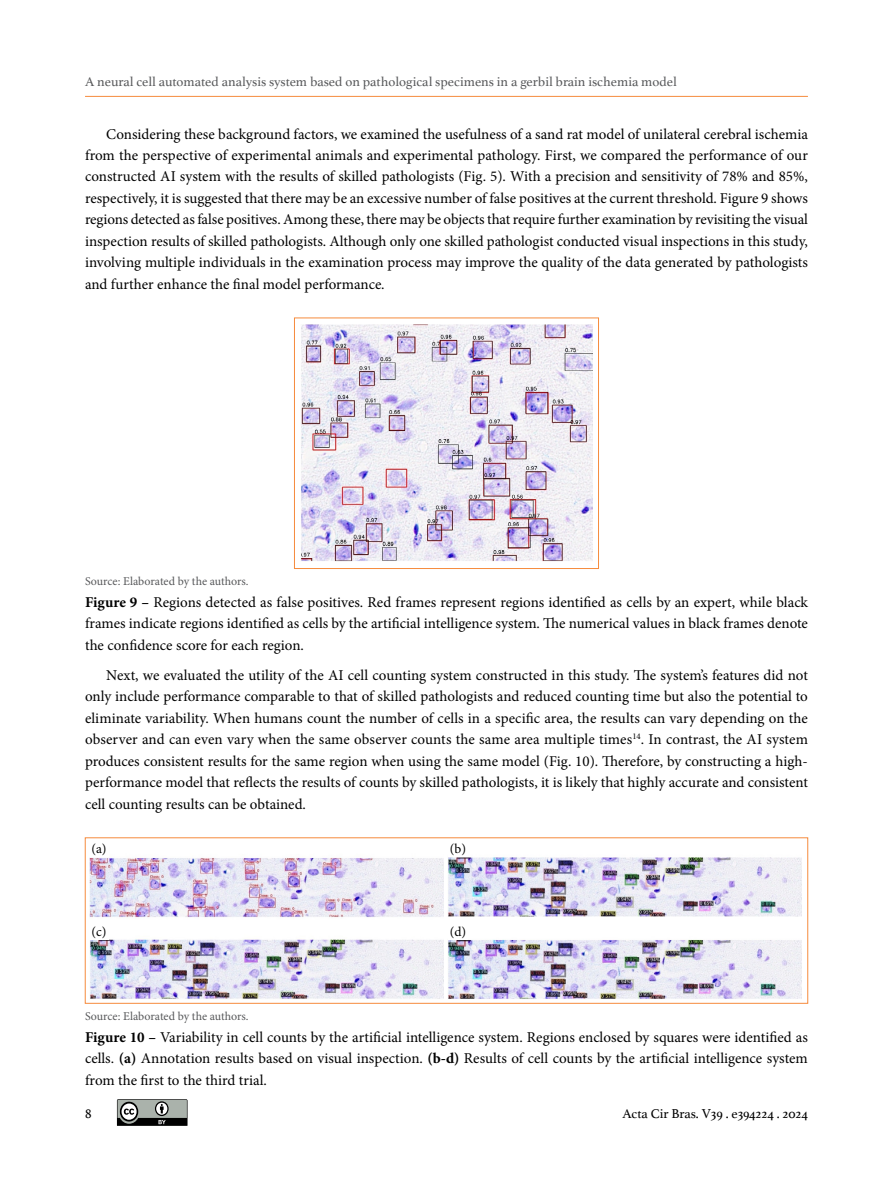
<style>
.page{position:relative;width:893px;height:1191px;background:#fff}
.page>*{position:absolute;margin:0;border:0;box-sizing:border-box;transform-origin:0 0}
.t1{font:15px/21.5px "Minion Pro";color:#000;text-align:justify}
.t2{font:13.5px "Athelas";color:#58595b}
.t3{font:13.5px "Athelas";color:#000}
.t4{font:13.5px "Minion Pro";color:#000}
.t5{font:12px "Minion Pro";letter-spacing:-.005em;color:#58595b}
.s1{font-weight:700}
</style>
<div class="page">
<svg style="left:117px;top:1099px;width:71px;height:27px;background:#757975"></svg>
<hr style="left:85px;top:96px;width:723px;height:1px;background:#f68b3d">
<img style="left:300px;top:325px;width:293px;height:236px">
<div style="left:294px;top:318px;width:305px;height:250px;border:1px solid #f68b3d"></div>
<img style="left:89px;top:857px;width:355px;height:61px">
<img style="left:90px;top:939px;width:354px;height:60px">
<img style="left:448px;top:857px;width:354px;height:59px">
<img style="left:448px;top:939px;width:354px;height:60px">
<div style="left:85px;top:837px;width:723px;height:166px;border:1px solid #f68b3d"></div>
<p class="t2" style="left:85px;top:71px;width:593px">A neural cell automated analysis system based on pathological specimens in a gerbil brain ischemia model</p>
<p class="t1" style="left:85px;top:123px;width:724px;text-indent:21px">Considering these background factors, we examined the usefulness of a sand rat model of unilateral cerebral ischemia from the perspective of experimental animals and experimental pathology. First, we compared the performance of our constructed AI system with the results of skilled pathologists (Fig. 5). With a precision and sensitivity of 78% and 85%, respectively, it is suggested that there may be an excessive number of false positives at the current threshold. Figure 9 shows regions detected as false positives. Among these, there may be objects that require further examination by revisiting the visual inspection results of skilled pathologists. Although only one skilled pathologist conducted visual inspections in this study, involving multiple individuals in the examination process may improve the quality of the data generated by pathologists and further enhance the final model performance.</p>
<p class="t5" style="left:85px;top:573px;width:165px">Source: Elaborated by the authors.</p>
<p class="t1" style="left:85px;top:591px;width:724px"><span class="s1">Figure 9 –</span> Regions detected as false positives. Red frames represent regions identified as cells by an expert, while black frames indicate regions identified as cells by the artificial intelligence system. The numerical values in black frames denote the confidence score for each region.</p>
<p class="t1" style="left:85px;top:664px;width:724px;text-indent:21px">Next, we evaluated the utility of the AI cell counting system constructed in this study. The system’s features did not only include performance comparable to that of skilled pathologists and reduced counting time but also the potential to eliminate variability. When humans count the number of cells in a specific area, the results can vary depending on the observer and can even vary when the same observer counts the same area multiple times<sup>14</sup>. In contrast, the AI system produces consistent results for the same region when using the same model (Fig. 10). Therefore, by constructing a high&shy;performance model that reflects the results of counts by skilled pathologists, it is likely that highly accurate and consistent cell counting results can be obtained.</p>
<p class="t4" style="left:450px;top:839px;width:18px">(b)</p>
<p class="t4" style="left:91px;top:839px;width:17px">(a)</p>
<p class="t4" style="left:92px;top:922px;width:17px">(c)</p>
<p class="t4" style="left:450px;top:922px;width:18px">(d)</p>
<p class="t5" style="left:85px;top:1008px;width:165px">Source: Elaborated by the authors.</p>
<p class="t1" style="left:85px;top:1026px;width:724px"><span class="s1">Figure 10 –</span> Variability in cell counts by the artificial intelligence system. Regions enclosed by squares were identified as cells. <span class="s1">(a)</span> Annotation results based on visual inspection. <span class="s1">(b-d)</span> Results of cell counts by the artificial intelligence system from the first to the third trial.</p>
<p class="t3" style="left:85px;top:1102px;width:8px">8</p>
<p class="t3" style="left:623px;top:1102px;width:187px">Acta Cir Bras. V39 . e394224 . 2024</p>
</div>
